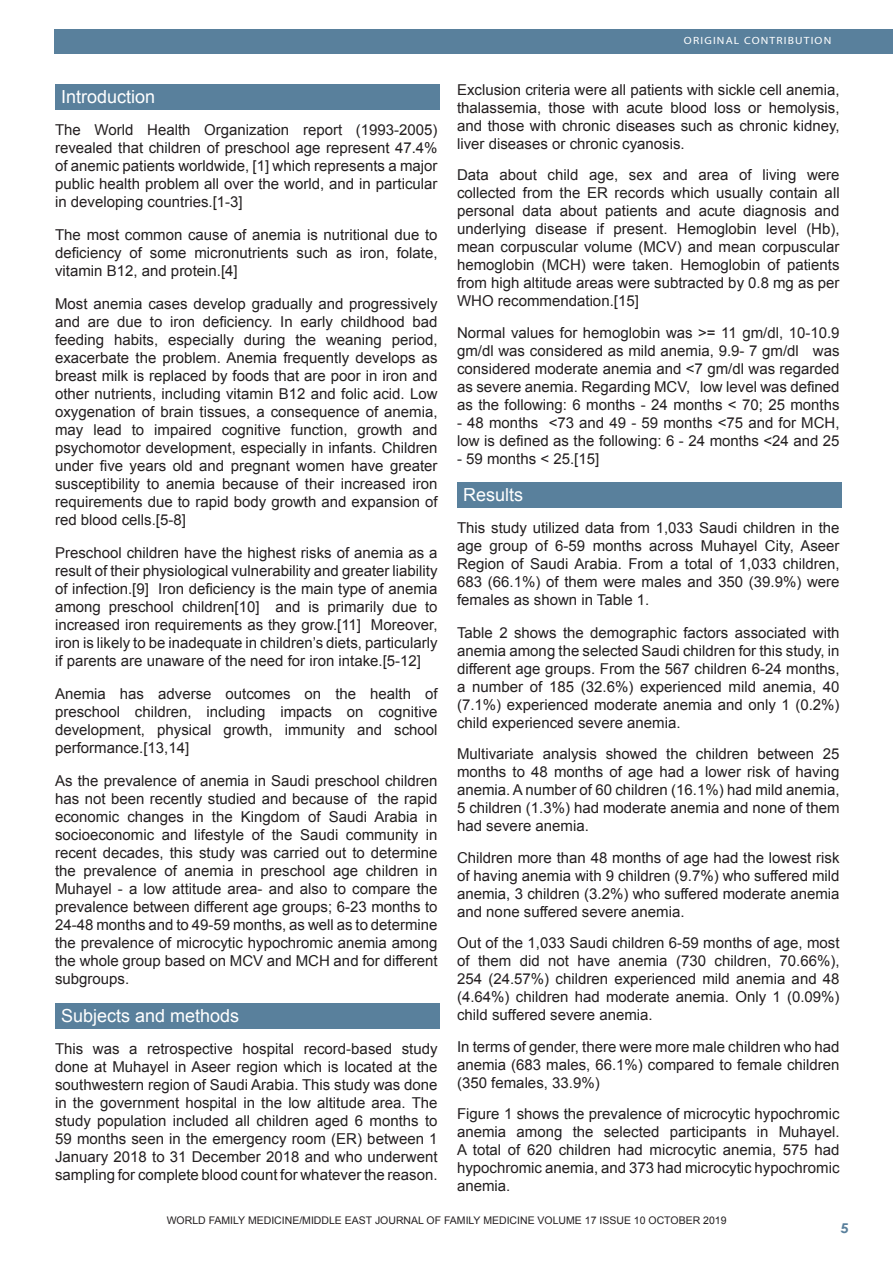
<style>
.page{position:relative;width:893px;height:1263px;background:#fff}
.page>*{position:absolute;margin:0;border:0;box-sizing:border-box;transform-origin:0 0}
.Footnote_Text{font:18px "Arial";color:#fff}
.Footnote_Text-2{font:15px/18px "Arial";color:#231f20;text-align:justify}
.Footnote_Text-3{font:10.5px "Arial";color:#231f20}
.t1{font:10.5px "Myriad";letter-spacing:.1em;color:#fff;scale:1.1 1}
</style>
<div class="page">
<div style="left:54px;top:30px;width:839px;height:24px;background:#59809c"></div>
<div style="left:55px;top:84px;width:384px;height:25px;background:#59809c"></div>
<div style="left:55px;top:1003px;width:384px;height:25px;background:#59809c"></div>
<div style="left:457px;top:482px;width:384px;height:25px;background:#59809c"></div>
<p class="Footnote_Text" style="left:61px;top:85px;width:96px">Introduction</p>
<p class="Footnote_Text-2" style="left:55px;top:120px;width:384px">The World Health Organization report (1993-2005) revealed that children of preschool age represent 47.4% of anemic patients worldwide, [1] which represents a major public health problem all over the world, and in particular in developing countries.[1-3]</p>
<p class="Footnote_Text-2" style="left:55px;top:225px;width:384px">The most common cause of anemia is nutritional due to deficiency of some micronutrients such as iron, folate, vitamin B12, and protein.[4]</p>
<p class="Footnote_Text-2" style="left:55px;top:294px;width:384px">Most anemia cases develop gradually and progressively and are due to iron deficiency. In early childhood bad feeding habits, especially during the weaning period, exacerbate the problem. Anemia frequently develops as breast milk is replaced by foods that are poor in iron and other nutrients, including vitamin B12 and folic acid. Low oxygenation of brain tissues, a consequence of anemia, may lead to impaired cognitive function, growth and psychomotor development, especially in infants. Children under five years old and pregnant women have greater susceptibility to anemia because of their increased iron requirements due to rapid body growth and expansion of red blood cells.[5-8]</p>
<p class="Footnote_Text-2" style="left:55px;top:543px;width:384px">Preschool children have the highest risks of anemia as a result of their physiological vulnerability and greater liability of infection.[9] Iron deficiency is the main type of anemia among preschool children[10] and is primarily due to increased iron requirements as they grow.[11] Moreover, iron is likely to be inadequate in children’s diets, particularly if parents are unaware of the need for iron intake.[5-12]</p>
<p class="Footnote_Text-2" style="left:55px;top:684px;width:384px">Anemia has adverse outcomes on the health of preschool children, including impacts on cognitive development, physical growth, immunity and school performance.[13,14]</p>
<p class="Footnote_Text-2" style="left:55px;top:771px;width:384px">As the prevalence of anemia in Saudi preschool children has not been recently studied and because of the rapid economic changes in the Kingdom of Saudi Arabia in socioeconomic and lifestyle of the Saudi community in recent decades, this study was carried out to determine the prevalence of anemia in preschool age children in Muhayel - a low attitude area- and also to compare the prevalence between different age groups; 6-23 months to 24-48 months and to 49-59 months, as well as to determine the prevalence of microcytic hypochromic anemia among the whole group based on MCV and MCH and for different subgroups.</p>
<p class="Footnote_Text" style="left:61px;top:1004px;width:180px">Subjects and methods</p>
<p class="Footnote_Text-2" style="left:55px;top:1040px;width:384px">This was a retrospective hospital record-based study done at Muhayel in Aseer region which is located at the southwestern region of Saudi Arabia. This study was done in the government hospital in the low altitude area. The study population included all children aged 6 months to 59 months seen in the emergency room (ER) between 1<br>January 2018 to 31 December 2018 and who underwent sampling for complete blood count for whatever the reason.</p>
<p class="t1" style="left:684px;top:35px;width:135px">ORIGINAL CONTRIBUTION</p>
<p class="Footnote_Text-2" style="left:457px;top:81px;width:384px">Exclusion criteria were all patients with sickle cell anemia, thalassemia, those with acute blood loss or hemolysis, and those with chronic diseases such as chronic kidney, liver diseases or chronic cyanosis.</p>
<p class="Footnote_Text-2" style="left:457px;top:166px;width:384px">Data about child age, sex and area of living were collected from the ER records which usually contain all personal data about patients and acute diagnosis and underlying disease if present. Hemoglobin level (Hb), mean corpuscular volume (MCV) and mean corpuscular hemoglobin (MCH) were taken. Hemoglobin of patients from high altitude areas were subtracted by 0.8 mg as per WHO recommendation.[15]</p>
<p class="Footnote_Text-2" style="left:457px;top:324px;width:384px">Normal values for hemoglobin was &gt;= 11 gm/dl, 10-10.9 gm/dl was considered as mild anemia, 9.9- 7 gm/dl was considered moderate anemia and &lt;7 gm/dl was regarded as severe anemia. Regarding MCV, low level was defined as the following: 6 months - 24 months &lt; 70; 25 months</p>
<p class="Footnote_Text-2" style="left:457px;top:414px;width:384px">- 48 months &lt;73 and 49 - 59 months &lt;75 and for MCH, low is defined as the following: 6 - 24 months &lt;24 and 25</p>
<p class="Footnote_Text-2" style="left:457px;top:450px;width:144px">- 59 months &lt; 25.[15]</p>
<p class="Footnote_Text" style="left:463px;top:483px;width:62px">Results</p>
<p class="Footnote_Text-2" style="left:457px;top:518px;width:384px">This study utilized data from 1,033 Saudi children in the age group of 6-59 months across Muhayel City, Aseer Region of Saudi Arabia. From a total of 1,033 children, 683 (66.1%) of them were males and 350 (39.9%) were females as shown in Table 1.</p>
<p class="Footnote_Text-2" style="left:457px;top:623px;width:384px">Table 2 shows the demographic factors associated with anemia among the selected Saudi children for this study, in different age groups. From the 567 children 6-24 months, a number of 185 (32.6%) experienced mild anemia, 40 (7.1%) experienced moderate anemia and only 1 (0.2%) child experienced severe anemia.</p>
<p class="Footnote_Text-2" style="left:457px;top:745px;width:384px">Multivariate analysis showed the children between 25 months to 48 months of age had a lower risk of having anemia. A number of 60 children (16.1%) had mild anemia, 5 children (1.3%) had moderate anemia and none of them had severe anemia.</p>
<p class="Footnote_Text-2" style="left:457px;top:848px;width:384px">Children more than 48 months of age had the lowest risk of having anemia with 9 children (9.7%) who suffered mild anemia, 3 children (3.2%) who suffered moderate anemia and none suffered severe anemia.</p>
<p class="Footnote_Text-2" style="left:457px;top:934px;width:384px">Out of the 1,033 Saudi children 6-59 months of age, most of them did not have anemia (730 children, 70.66%), 254 (24.57%) children experienced mild anemia and 48 (4.64%) children had moderate anemia. Only 1 (0.09%) child suffered severe anemia.</p>
<p class="Footnote_Text-2" style="left:457px;top:1037px;width:384px">In terms of gender, there were more male children who had anemia (683 males, 66.1%) compared to female children (350 females, 33.9%)</p>
<p class="Footnote_Text-2" style="left:457px;top:1105px;width:384px">Figure 1 shows the prevalence of microcytic hypochromic anemia among the selected participants in Muhayel.<br>A total of 620 children had microcytic anemia, 575 had hypochromic anemia, and 373 had microcytic hypochromic anemia.</p>
<p class="Footnote_Text-3" style="left:162px;top:1214px;width:569px">WORLD FAMILY MEDICINE/MIDDLE EAST JOURNAL OF FAMILY MEDICINE VOLUME 15 ISSUE10, DECEMBER 2017</p>
<p class="Footnote_Text-3" style="left:167px;top:1214px;width:561px">WORLD FAMILY MEDICINE/MIDDLE EAST JOURNAL OF FAMILY MEDICINE VOLUME 17 ISSUE 10 OCTOBER 2019</p>
</div>
